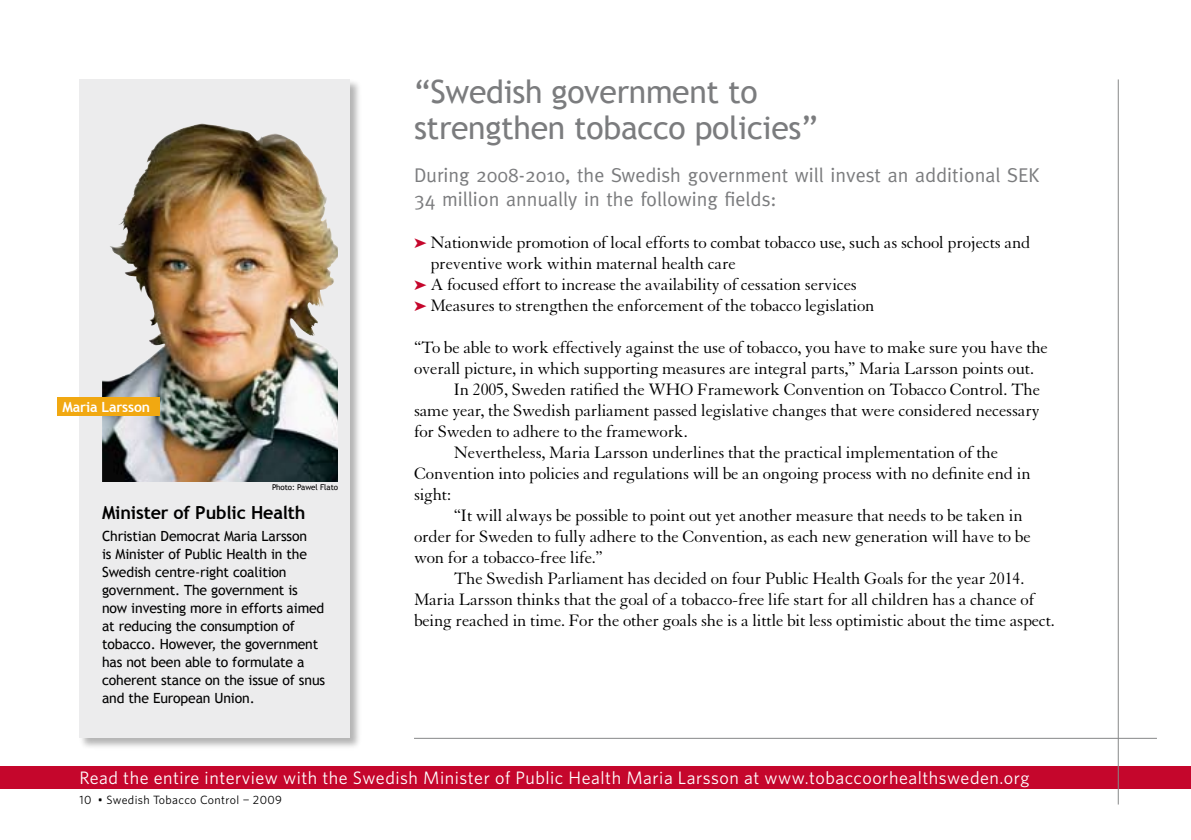
<style>
.page{position:relative;width:1191px;height:840px;background:#fff}
.page>*{position:absolute;margin:0;border:0;box-sizing:border-box;transform-origin:0 0}
.t1{font:32px/36px "Trebuchet MS";letter-spacing:-.01em;color:#7b7c7e}
.t2{font:20px/24px "Meta";color:#7b7c7e}
.t3{font:18px "Granjon";letter-spacing:-.01em;color:#000}
.t4{font:18px "Whitney";letter-spacing:.03em;color:#fff}
.t5{font:700 18px "Trebuchet MS";letter-spacing:-.01em;color:#000}
.t6{font:14px/18px "Trebuchet MS";letter-spacing:-.01em;color:#000}
.t7{font:700 14px "Trebuchet MS";letter-spacing:-.01em;color:#fff}
.t8{font:12px "Whitney";letter-spacing:.03em;color:#000}
.t9{font:8px "Trebuchet MS";letter-spacing:-.01em;color:#000}
.s1{color:#c5062c}
</style>
<div class="page">
<div style="left:0;top:765px;width:1191px;height:23px;background:#c5062c"></div>
<hr style="left:1117px;top:79px;width:1px;height:725px;background:#878889">
<hr style="left:414px;top:737px;width:743px;height:1px;background:#878889">
<div style="left:77px;top:77px;width:285px;height:673px;background:#000;opacity:.3"></div>
<div style="left:79px;top:79px;width:271px;height:658px;background:#ececed"></div>
<img style="left:102px;top:123px;width:235px;height:358px">
<div style="left:57px;top:397px;width:102px;height:18px;background:#f1a811"></div>
<p class="t7" style="left:63px;top:397px;width:89px">Maria Larsson</p>
<p class="t9" style="left:272px;top:482px;width:67px">Photo: Pawel Flato</p>
<p class="t5" style="left:102px;top:501px;width:205px">Minister of Public Health</p>
<p class="t6" style="left:102px;top:527px;width:225px">Christian Democrat Maria Larsson<br>is Minister of Public Health in the<br>Swedish centre-right coalition government. The government is now investing more in efforts aimed at reducing the consumption of tobacco. However, the government has not been able to formulate a coherent stance on the issue of snus and the European Union.</p>
<h1 class="t1" style="left:414px;top:74px;width:405px">“Swedish government to strengthen tobacco policies”</h1>
<p class="t2" style="left:414px;top:162px;width:627px">During 2008-2010, the Swedish government will invest an additional SEK<br>34 million annually in the following fields:</p>
<p class="t3" style="left:414px;top:232px;width:618px"><span class="s1">➤</span> Nationwide promotion of local efforts to combat tobacco use, such as school projects and</p>
<p class="t3" style="left:430px;top:253px;width:307px">preventive work within maternal health care</p>
<p class="t3" style="left:414px;top:274px;width:444px"><span class="s1">➤</span> A focused effort to increase the availability of cessation services</p>
<p class="t3" style="left:414px;top:295px;width:462px"><span class="s1">➤</span> Measures to strengthen the enforcement of the tobacco legislation</p>
<p class="t3" style="left:414px;top:337px;width:635px">“To be able to work effectively against the use of tobacco, you have to make sure you have the</p>
<p class="t3" style="left:414px;top:358px;width:621px">overall picture, in which supporting measures are integral parts,” Maria Larsson points out.</p>
<p class="t3" style="left:454px;top:379px;width:588px">In 2005, Sweden ratified the WHO Framework Convention on Tobacco Control. The</p>
<p class="t3" style="left:414px;top:400px;width:627px">same year, the Swedish parliament passed legislative changes that were considered necessary</p>
<p class="t3" style="left:414px;top:421px;width:275px">for Sweden to adhere to the framework.</p>
<p class="t3" style="left:454px;top:442px;width:546px">Nevertheless, Maria Larsson underlines that the practical implementation of the</p>
<p class="t3" style="left:414px;top:463px;width:618px">Convention into policies and regulations will be an ongoing process with no definite end in</p>
<p class="t3" style="left:414px;top:484px;width:39px">sight:</p>
<p class="t3" style="left:454px;top:505px;width:570px">“It will always be possible to point out yet another measure that needs to be taken in</p>
<p class="t3" style="left:414px;top:526px;width:618px">order for Sweden to fully adhere to the Convention, as each new generation will have to be</p>
<p class="t3" style="left:414px;top:547px;width:190px">won for a tobacco-free life.”</p>
<p class="t3" style="left:454px;top:568px;width:572px">The Swedish Parliament has decided on four Public Health Goals for the year 2014.</p>
<p class="t3" style="left:414px;top:589px;width:622px">Maria Larsson thinks that the goal of a tobacco-free life start for all children has a chance of</p>
<p class="t3" style="left:414px;top:610px;width:642px">being reached in time. For the other goals she is a little bit less optimistic about the time aspect.</p>
<p class="t4" style="left:79px;top:766px;width:951px">Read the entire interview with the Swedish Minister of Public Health Maria Larsson at www.tobaccoorhealthsweden.org</p>
<p class="t8" style="left:79px;top:792px;width:204px">10 • Swedish Tobacco Control ¬ 2009</p>
</div>
